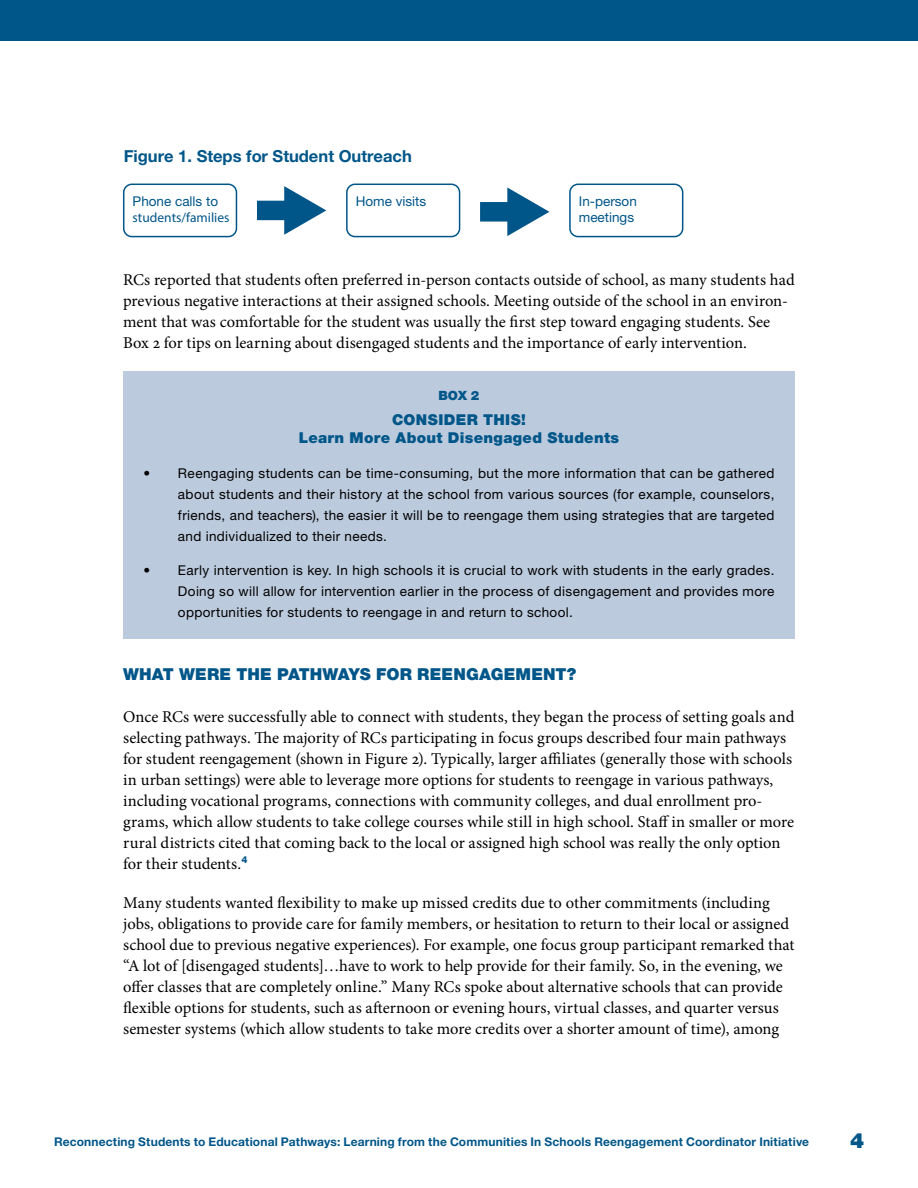
<style>
.page{position:relative;width:918px;height:1188px;background:#fff}
.page>*{position:absolute;margin:0;border:0;box-sizing:border-box;transform-origin:0 0}
.t1{font:900 21px "Helvetica Neue LT Std";color:#005689}
.Body_Text{font:16.5px/21px "Minion Pro";color:#000}
.Subhead_A{font:900 16.5px "Helvetica Neue LT Std";letter-spacing:.01em;color:#005689}
.t2{font:700 16.5px "Helvetica Neue LT Std";color:#005689}
.Box_-_Subtitle{font:900 15px "Helvetica Neue LT Std";letter-spacing:.02em;color:#005689}
.Box_-_Title{font:900 15px "Helvetica Neue LT Std";letter-spacing:.03em;color:#005689}
.t3{font:13.5px/21px "Helvetica Neue LT Std";letter-spacing:.025em;color:#000;text-align:justify}
.t4{font:13.5px/16.2px "Myriad Pro";color:#005689}
.t5{font:13.5px/16.2px "Helvetica Neue LT Std";color:#005689}
.Box_Number{font:900 12.75px "Helvetica Neue LT Std";color:#005689}
.t6{font:700 12px "Helvetica Neue LT Std";letter-spacing:.01em;color:#005689}
.s1{font-family:"Helvetica Neue LT Std"}
</style>
<div class="page">
<div style="left:0;top:0;width:918px;height:40px;background:#005689"></div>
<div style="left:123px;top:184px;width:114px;height:53px;border:2px solid #005689;border-radius:8px"></div>
<div style="left:346px;top:184px;width:114px;height:53px;border:2px solid #005689;border-radius:8px"></div>
<div style="left:569px;top:184px;width:114px;height:53px;border:2px solid #005689;border-radius:8px"></div>
<div style="left:257px;top:201px;width:34px;height:19px;background:#005689"></div>
<svg style="left:284px;top:186px;width:42px;height:49px"></svg>
<div style="left:480px;top:202px;width:34px;height:20px;background:#005689"></div>
<svg style="left:507px;top:187px;width:42px;height:49px"></svg>
<div style="left:123px;top:371px;width:672px;height:267px;background:#bccadd"></div>
<p class="t2" style="left:124px;top:146px;width:290px">Figure 1. Steps for Student Outreach</p>
<p class="t4" style="left:133px;top:193px;width:98px"><span class="s1">Phone calls to </span>students/families</p>
<p class="t5" style="left:356px;top:193px;width:72px">Home visits</p>
<p class="t5" style="left:579px;top:193px;width:60px">In-person meetings</p>
<p class="Body_Text" style="left:123px;top:269px;width:673px">RCs reported that students often preferred in-person contacts outside of school, as many students had previous negative interactions at their assigned schools. Meeting outside of the school in an environ&shy;ment that was comfortable for the student was usually the first step toward engaging students. See Box 2 for tips on learning about disengaged students and the importance of early intervention.</p>
<p class="Box_Number" style="left:439px;top:388px;width:42px">BOX 2</p>
<p class="Box_-_Title" style="left:392px;top:411px;width:135px">CONSIDER THIS!</p>
<p class="Box_-_Subtitle" style="left:299px;top:429px;width:322px">Learn More About Disengaged Students</p>
<p class="t3" style="left:178px;top:462px;width:598px;text-indent:-34px">• Reengaging students can be time-consuming, but the more information that can be gathered about students and their history at the school from various sources (for example, counselors, friends, and teachers), the easier it will be to reengage them using strategies that are targeted and individualized to their needs.</p>
<p class="t3" style="left:178px;top:560px;width:598px;text-indent:-34px">• Early intervention is key. In high schools it is crucial to work with students in the early grades.<br>Doing so will allow for intervention earlier in the process of disengagement and provides more opportunities for students to reengage in and return to school.</p>
<p class="Subhead_A" style="left:123px;top:664px;width:455px">WHAT WERE THE PATHWAYS FOR REENGAGEMENT?</p>
<p class="Body_Text" style="left:123px;top:706px;width:673px">Once RCs were successfully able to connect with students, they began the process of setting goals and selecting pathways. The majority of RCs participating in focus groups described four main pathways for student reengagement (shown in Figure 2). Typically, larger affiliates (generally those with schools in urban settings) were able to leverage more options for students to reengage in various pathways, including vocational programs, connections with community colleges, and dual enrollment pro&shy;grams, which allow students to take college courses while still in high school. Staff in smaller or more rural districts cited that coming back to the local or assigned high school was really the only option for their students.<sup>4</sup></p>
<p class="Body_Text" style="left:123px;top:892px;width:673px">Many students wanted flexibility to make up missed credits due to other commitments (including jobs, obligations to provide care for family members, or hesitation to return to their local or assigned school due to previous negative experiences). For example, one focus group participant remarked that “A lot of [disengaged students]…have to work to help provide for their family. So, in the evening, we offer classes that are completely online.” Many RCs spoke about alternative schools that can provide flexible options for students, such as afternoon or evening hours, virtual classes, and quarter versus semester systems (which allow students to take more credits over a shorter amount of time), among</p>
<p class="t6" style="left:54px;top:1134px;width:757px">Reconnecting Students to Educational Pathways: Learning from the Communities In Schools Reengagement Coordinator Initiative</p>
<p class="t1" style="left:850px;top:1128px;width:16px">4</p>
</div>
